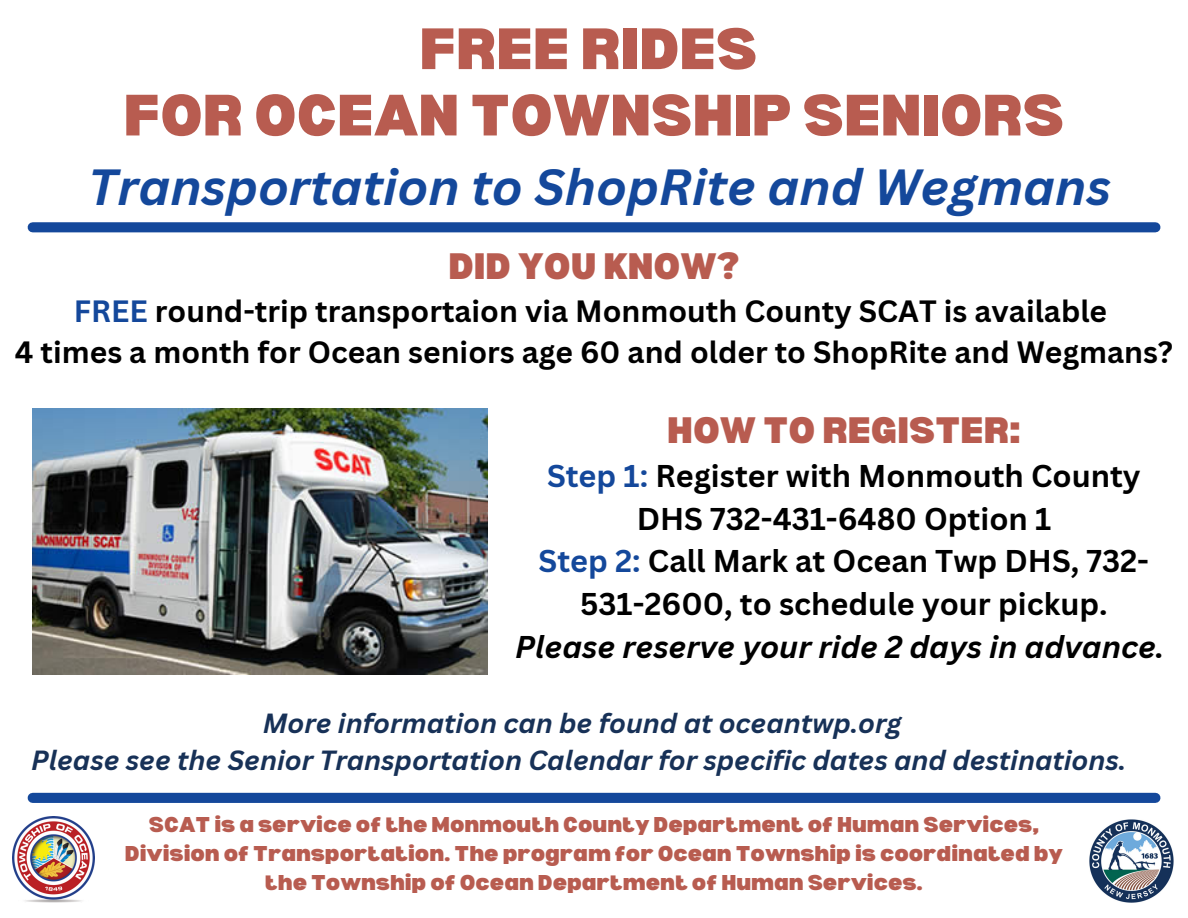
<style>
.page{position:relative;width:1188px;height:918px;background:#fff}
.page>*{position:absolute;margin:0;border:0;box-sizing:border-box;transform-origin:0 0}
.t1{font:900 57px/66.3px "Bernoru";color:#b85c50;text-align:center}
.t2{font:italic 700 49.5px "Canva Sans";color:#14489b}
.t3{font:900 36px "Bernoru";color:#b85c50}
.t4{font:700 30.6px/42.8px "Canva Sans";color:#000;text-align:center}
.t5{font:italic 700 30.6px "Canva Sans";color:#000}
.t6{font:700 30px/41.7px "Canva Sans";color:#000;text-align:center}
.t7{font:italic 700 27px/37.2px "Canva Sans";color:#173157;text-align:center}
.t8{font:900 21px/29.2px "Bernoru";color:#b85c50;text-align:center}
.s1{color:#14489b}
</style>
<div class="page">
<img style="left:33px;top:408px;width:454px;height:267px">
<img style="left:1090px;top:819px;width:83px;height:84px">
<img style="left:13px;top:817px;width:82px;height:85px">
<div style="left:33px;top:222px;width:1122px;height:10px;background:#14489b"></div>
<div style="left:33px;top:793px;width:1122px;height:10px;background:#14489b"></div>
<h1 class="t1" style="left:124px;top:14px;width:942px">FREE RIDES<br>FOR OCEAN TOWNSHIP SENIORS</h1>
<h2 class="t2" style="left:88px;top:152px;width:1024px">Transportation to ShopRite and Wegmans</h2>
<h3 class="t3" style="left:448px;top:246px;width:293px">DID YOU KNOW?</h3>
<h3 class="t6" style="left:15px;top:289px;width:1160px"><span class="s1">FREE</span> round-trip transportaion via Monmouth County SCAT is available<br>4 times a month for Ocean seniors age 60 and older to ShopRite and Wegmans?</h3>
<h3 class="t3" style="left:667px;top:410px;width:355px">HOW TO REGISTER:</h3>
<h3 class="t4" style="left:539px;top:454px;width:612px"><span class="s1">Step 1:</span> Register with Monmouth County DHS 732-431-6480 Option 1<br><span class="s1">Step 2:</span> Call Mark at Ocean Twp DHS, 732- 531-2600, to schedule your pickup.</h3>
<h3 class="t5" style="left:515px;top:625px;width:651px">Please reserve your ride 2 days in advance.</h3>
<p class="t7" style="left:31px;top:703px;width:1097px">More information can be found at oceantwp.org<br>Please see the Senior Transportation Calendar for specific dates and destinations.</p>
<p class="t8" style="left:125px;top:809px;width:939px">SCAT is a service of the Monmouth County Department of Human Services,<br>Division of Transportation. The program for Ocean Township is coordinated by the Township of Ocean Department of Human Services.</p>
</div>
